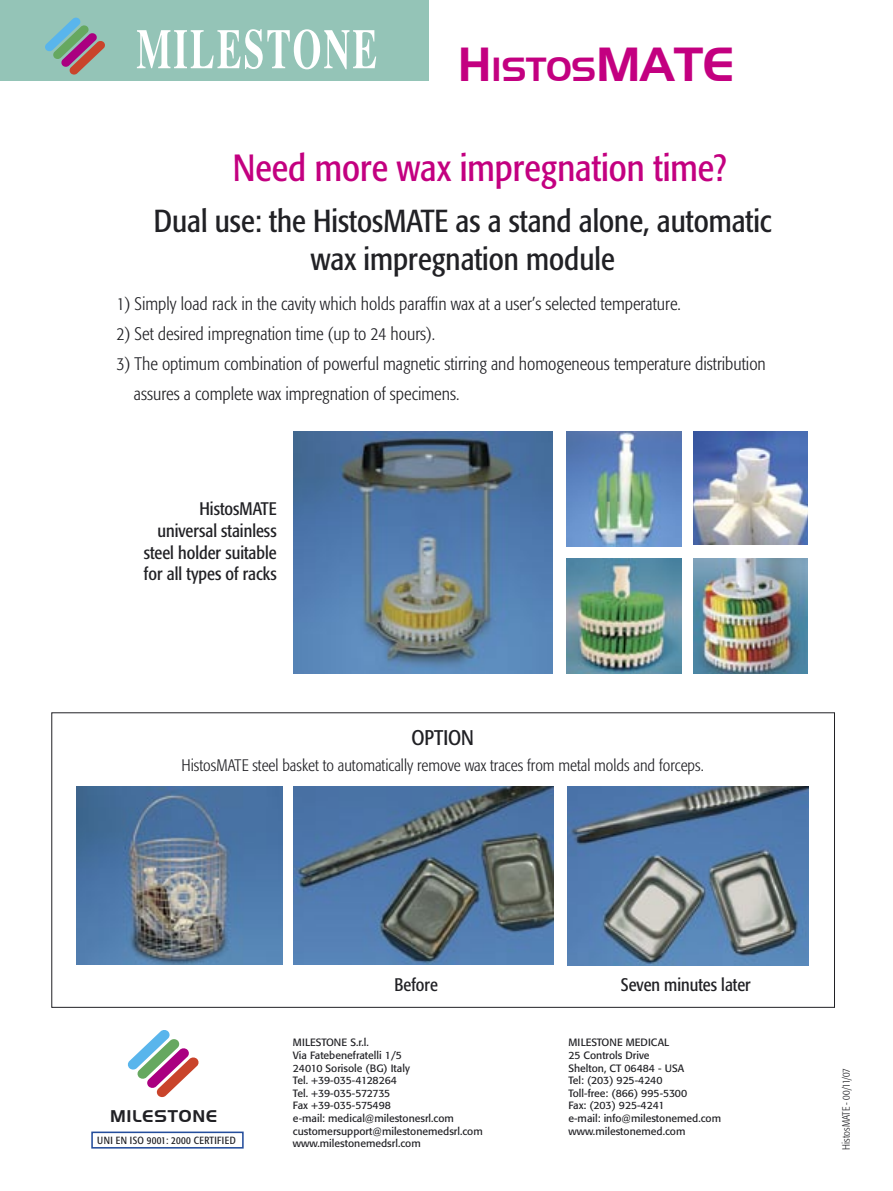
<style>
.page{position:relative;width:893px;height:1191px;background:#fff}
.page>*{position:absolute;margin:0;border:0;box-sizing:border-box;transform-origin:0 0}
.Normale{font:46.5px "Handel Gothic BT";color:#c30080}
.t1{font:condensed 37.5px "Formata";color:#c30080}
.t2{font:condensed 31.5px "Formata";color:#212125}
.t3{font:condensed 21px "Formata";color:#212125}
.t4{font:300 condensed 18px/30px "Formata";color:#212125}
.t5{font:condensed 18px/21.6px "Formata";color:#212125;text-align:justify}
.t6{font:300 condensed 16.5px "Formata";color:#212125}
.Normale-2{font:16.5px "Handel Gothic BT";letter-spacing:.05em;color:#212125}
.Normale-3{font:10.5px "Formata";color:#212125}
.Normale-4{font:10.5px "Formata";letter-spacing:-.02em;color:#212125}
.Normale-5{font:300 condensed 10.5px "Formata";color:#212125}
.Normale-6{font:condensed 10.35px "Formata";letter-spacing:.035em;color:#212125}
.s1{font-size:32.55px}
</style>
<div class="page">
<img style="left:293px;top:432px;width:260px;height:241px">
<img style="left:293px;top:786px;width:260px;height:179px">
<img style="left:567px;top:786px;width:242px;height:180px">
<img style="left:77px;top:786px;width:206px;height:179px">
<div style="left:0;top:0;width:429px;height:81px;background:#94c4b7"></div>
<svg style="left:137px;top:29px;width:239px;height:40px"></svg>
<svg style="left:45px;top:17px;width:60px;height:58px"></svg>
<svg style="left:127px;top:1030px;width:72px;height:67px"></svg>
<div style="left:91px;top:1131px;width:153px;height:17px;border:2px solid #254e9c"></div>
<img style="left:567px;top:558px;width:114px;height:115px">
<img style="left:567px;top:432px;width:114px;height:114px">
<img style="left:693px;top:558px;width:115px;height:115px">
<img style="left:693px;top:432px;width:115px;height:113px">
<p class="Normale" style="left:458px;top:36px;width:278px">H<span class="s1">ISTOS</span>MATE</p>
<p class="t1" style="left:233px;top:146px;width:495px">Need more wax impregnation time?</p>
<p class="t2" style="left:154px;top:202px;width:619px">Dual use: the HistosMATE as a stand alone, automatic</p>
<p class="t2" style="left:311px;top:240px;width:306px">wax impregnation module</p>
<p class="t4" style="left:117px;top:289px;width:565px">1) Simply load rack in the cavity which holds paraffin wax at a user’s selected temperature.</p>
<p class="t4" style="left:117px;top:319px;width:320px">2) Set desired impregnation time (up to 24 hours).</p>
<p class="t4" style="left:134px;top:349px;width:633px;text-indent:-17px">3) The optimum combination of powerful magnetic stirring and homogeneous temperature distribution assures a complete wax impregnation of specimens.</p>
<p class="t5" style="left:199px;top:498px;width:79px">HistosMATE</p>
<p class="t5" style="left:144px;top:520px;width:135px;text-indent:14px">universal stainless steel holder suitable for all types of racks</p>
<p class="t3" style="left:411px;top:725px;width:64px">OPTION</p>
<p class="t6" style="left:182px;top:756px;width:524px">HistosMATE steel basket to automatically remove wax traces from metal molds and forceps.</p>
<p class="Normale-2" style="left:110px;top:1106px;width:109px">MILESTONE</p>
<p class="Normale-6" style="left:97px;top:1134px;width:140px">UNI EN ISO 9001: 2000 CERTIFIED</p>
<p class="t5" style="left:395px;top:974px;width:45px">Before</p>
<p class="t5" style="left:621px;top:974px;width:132px">Seven minutes later</p>
<p class="Normale-3" style="left:293px;top:1036px;width:77px">MILESTONE S.r.l.</p>
<p class="Normale-3" style="left:293px;top:1049px;width:110px">Via Fatebenefratelli 1/5</p>
<p class="Normale-3" style="left:293px;top:1061px;width:118px">24010 Sorisole (BG) Italy</p>
<p class="Normale-4" style="left:293px;top:1074px;width:105px">Tel. +39-035-4128264</p>
<p class="Normale-4" style="left:293px;top:1086px;width:99px">Tel. +39-035-572735</p>
<p class="Normale-4" style="left:293px;top:1099px;width:100px">Fax +39-035-575498</p>
<p class="Normale-3" style="left:293px;top:1112px;width:162px">e-mail: medical@milestonesrl.com</p>
<p class="Normale-3" style="left:293px;top:1124px;width:191px">customersupport@milestonemedsrl.com</p>
<p class="Normale-3" style="left:293px;top:1137px;width:129px">www.milestonemedsrl.com</p>
<p class="Normale-3" style="left:568px;top:1036px;width:102px">MILESTONE MEDICAL</p>
<p class="Normale-3" style="left:568px;top:1049px;width:83px">25 Controls Drive</p>
<p class="Normale-3" style="left:568px;top:1061px;width:117px">Shelton, CT 06484 - USA</p>
<p class="Normale-3" style="left:568px;top:1074px;width:96px">Tel: (203) 925-4240</p>
<p class="Normale-3" style="left:568px;top:1086px;width:120px">Toll-free: (866) 995-5300</p>
<p class="Normale-4" style="left:568px;top:1099px;width:98px">Fax: (203) 925-4241</p>
<p class="Normale-3" style="left:568px;top:1112px;width:154px">e-mail: info@milestonemed.com</p>
<p class="Normale-3" style="left:568px;top:1124px;width:119px">www.milestonemed.com</p>
<p class="Normale-5" style="left:840px;top:1149px;width:83px;rotate:-90deg">HistosMATE - 00/11/07</p>
</div>
